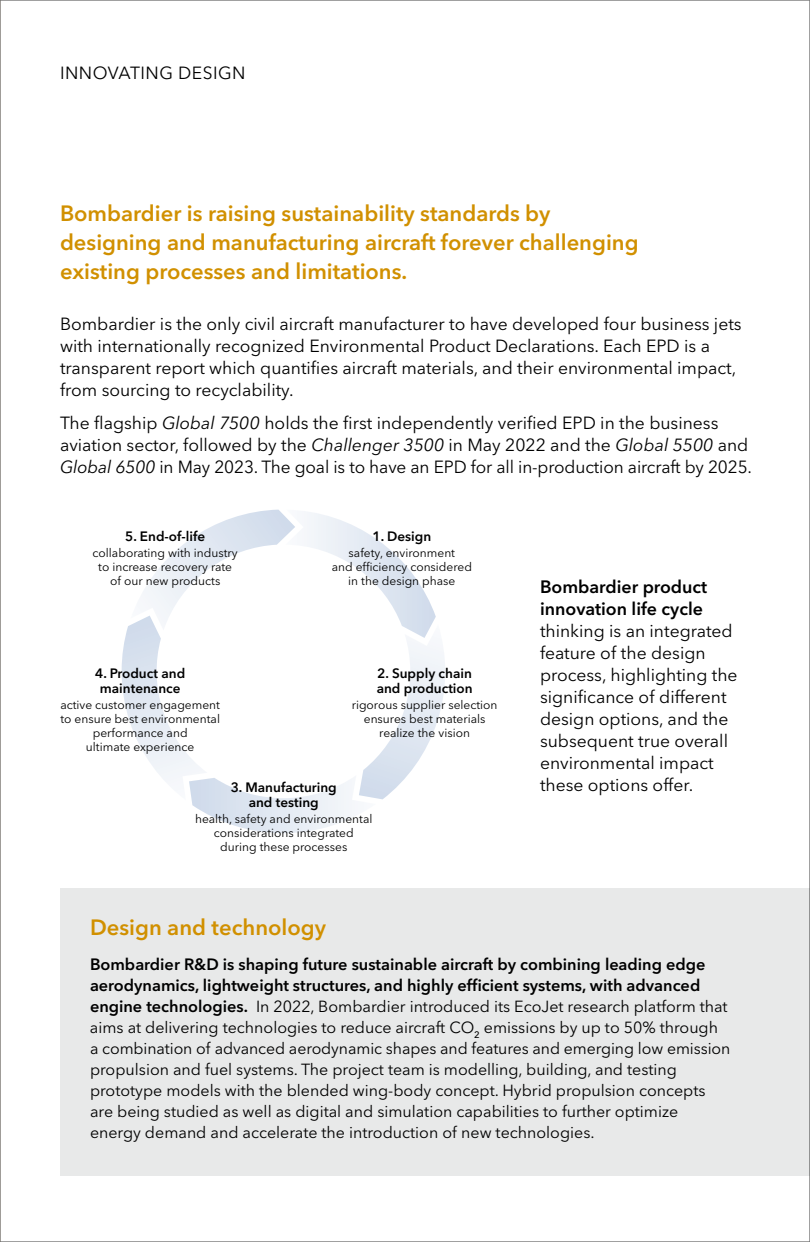
<style>
.page{position:relative;width:810px;height:1242px;background:#fff}
.page>*{position:absolute;margin:0;border:0;box-sizing:border-box;transform-origin:0 0}
.t1{font:600 22px/29px "Avenir Next LT Pro";color:#d19000}
.t2{font:600 17.8px/22px "Avenir Next LT Pro";color:#000}
.t3{font:17.6px/22px "Avenir Next LT Pro";color:#000}
.t4{font:17.6px "Avenir Next LT Pro";letter-spacing:.03em;color:#000}
.t5{font:600 16.2px/21px "Avenir Next LT Pro";color:#000}
.t6{font:16px/21px "Avenir Next LT Pro";color:#000}
.t7{font:600 13.6px/15px "Avenir Next LT Pro";color:#000;text-align:center}
.t8{font:12px/14px "Avenir Next LT Pro";color:#000;text-align:center}
.s1{font-style:italic}
.s2{font-weight:600;font-size:16.2px}
</style>
<div class="page">
<div style="left:60px;top:888px;width:750px;height:288px;background:#e8e9e9"></div>
<svg style="left:122px;top:510px;width:323px;height:323px"></svg>
<p class="t4" style="left:60px;top:63px;width:187px">INNOVATING DESIGN</p>
<p class="t1" style="left:60px;top:198px;width:580px">Bombardier is raising sustainability standards by designing and manufacturing aircraft forever challenging existing processes and limitations.</p>
<p class="t3" style="left:60px;top:313px;width:683px">Bombardier is the only civil aircraft manufacturer to have developed four business jets with internationally recognized Environmental Product Declarations. Each EPD is a transparent report which quantifies aircraft materials, and their environmental impact, from sourcing to recyclability.</p>
<p class="t3" style="left:60px;top:412px;width:694px">The flagship <span class="s1">Global 7500</span> holds the first independently verified EPD in the business aviation sector, followed by the <span class="s1">Challenger 3500</span> in May 2022 and the <span class="s1">Global 5500</span> and<br><span class="s1">Global 6500</span> in May 2023. The goal is to have an EPD for all in-production aircraft by 2025.</p>
<p class="t7" style="left:125px;top:528px;width:81px">5. End-of-life</p>
<p class="t8" style="left:93px;top:545px;width:147px">collaborating with industry to increase recovery rate of our new products</p>
<p class="t7" style="left:95px;top:666px;width:92px">4. Product and maintenance</p>
<p class="t8" style="left:60px;top:698px;width:161px">active customer engagement to ensure best environmental performance and<br>ultimate experience</p>
<p class="t7" style="left:373px;top:528px;width:60px">1. Design</p>
<p class="t8" style="left:332px;top:545px;width:142px">safety, environment<br>and efficiency considered in the design phase</p>
<p class="t7" style="left:377px;top:666px;width:97px;text-align:left">2. Supply chain and production</p>
<p class="t8" style="left:352px;top:698px;width:147px">rigorous supplier selection ensures best materials realize the vision</p>
<p class="t7" style="left:231px;top:779px;width:108px">3. Manufacturing and testing</p>
<p class="t8" style="left:195px;top:811px;width:179px">health, safety and environmental considerations integrated during these processes</p>
<p class="t2" style="left:540px;top:576px;width:169px">Bombardier product innovation life cycle</p>
<p class="t3" style="left:540px;top:620px;width:199px">thinking is an integrated feature of the design process, highlighting the significance of different design options, and the subsequent true overall environmental impact these options offer.</p>
<p class="t1" style="left:90px;top:912px;width:238px">Design and technology</p>
<p class="t5" style="left:90px;top:953px;width:617px">Bombardier R&amp;D is shaping future sustainable aircraft by combining leading edge aerodynamics, lightweight structures, and highly efficient systems, with advanced</p>
<p class="t6" style="left:90px;top:996px;width:642px"><span class="s2">engine technologies.</span> In 2022, Bombardier introduced its EcoJet research platform that aims at delivering technologies to reduce aircraft CO<sub>2</sub> emissions by up to 50% through a combination of advanced aerodynamic shapes and features and emerging low emission propulsion and fuel systems. The project team is modelling, building, and testing prototype models with the blended wing-body concept. Hybrid propulsion concepts are being studied as well as digital and simulation capabilities to further optimize energy demand and accelerate the introduction of new technologies.</p>
</div>
